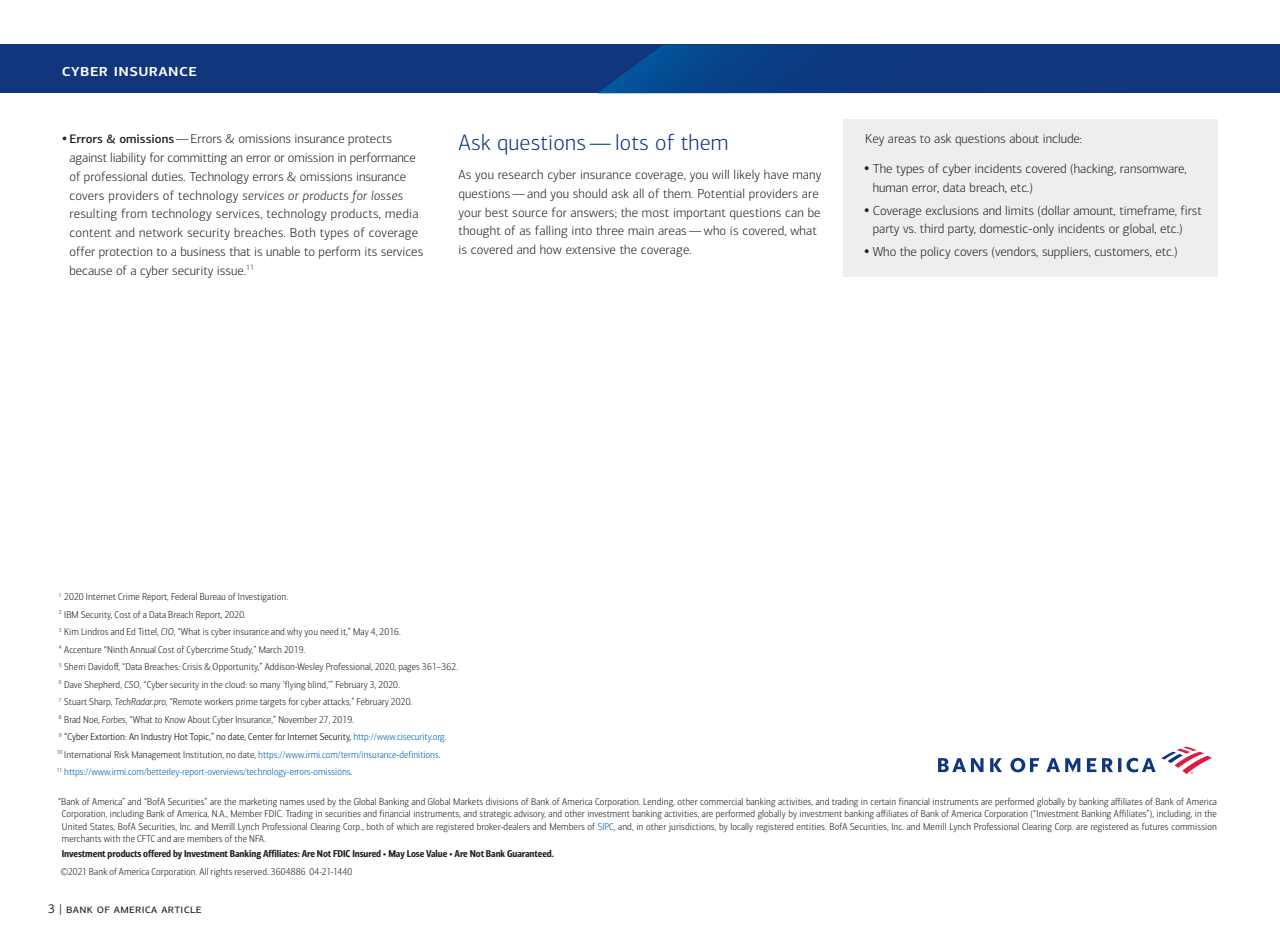
<style>
.page{position:relative;width:1280px;height:936px;background:#fff}
.page>*{position:absolute;margin:0;border:0;box-sizing:border-box;transform-origin:0 0}
.t1{font:300 22.5px "Connections";letter-spacing:.01em;color:#11367e}
.t2{font:500 17.5px "Connections";letter-spacing:.025em;color:#fff}
.Body_01{font:300 13.12px/18.8px "Connections";color:#231f20}
.t3{font:12.5px "Connections";letter-spacing:.025em;color:#231f20}
.t4{font:300 10px/17.5px "Connections Cond";letter-spacing:.01em;color:#231f20;text-align:justify}
.t5{font:10px "Connections Cond Bld";letter-spacing:-.01em;color:#231f20}
.s1{color:#1d2228}
.s2{font-weight:500;font-size:12.38px;color:#1d2228}
.s3{font-style:italic}
.s4{color:#000}
.s5{color:#0161ab}
</style>
<div class="page">
<svg style="left:938px;top:746px;width:274px;height:27px"></svg>
<div style="left:0;top:45px;width:1280px;height:48px;background:#11367e"></div>
<svg style="left:598px;top:45px;width:165px;height:48px"></svg>
<div style="left:844px;top:119px;width:374px;height:158px;background:#eeeeef"></div>
<h2 class="t2" style="left:62px;top:59px;width:136px">cyber insurance</h2>
<p class="Body_01" style="left:69px;top:129px;width:355px;text-indent:-8px"><span class="s1">•</span> <span class="s2">Errors &amp; omissions</span>—Errors &amp; omissions insurance protects against liability for committing an error or omission in performance of professional duties. Technology errors &amp; omissions insurance covers providers of technology <span class="s3">services or products for losses </span>resulting from technology services, technology products, media content and network security breaches. Both types of coverage offer protection to a business that is unable to perform its services because of a cyber security issue.<sup>11</sup></p>
<p class="t1" style="left:458px;top:130px;width:272px">Ask questions—lots of them</p>
<p class="Body_01" style="left:458px;top:165px;width:364px">As you research cyber insurance coverage, you will likely have many questions—and you should ask all of them. Potential providers are your best source for answers; the most important questions can be thought of as falling into three main areas—who is covered, what is covered and how extensive the coverage.</p>
<p class="Body_01" style="left:865px;top:129px;width:219px">Key areas to ask questions about include:</p>
<p class="Body_01" style="left:873px;top:159px;width:316px;text-indent:-9px">• The types of cyber incidents covered (hacking, ransomware, human error, data breach, etc.)</p>
<p class="Body_01" style="left:873px;top:201px;width:331px;text-indent:-9px">• Coverage exclusions and limits (dollar amount, timeframe, first party vs. third party, domestic-only incidents or global, etc.)</p>
<p class="Body_01" style="left:864px;top:242px;width:315px">• Who the policy covers (vendors, suppliers, customers, etc.)</p>
<p class="t4" style="left:57px;top:588px;width:403px;text-align:left"><sup>1</sup> 2020 Internet Crime Report, Federal Bureau of Investigation.<br><sup>2</sup> IBM Security, Cost of a Data Breach Report, 2020.<br><sup>3</sup> Kim Lindros and Ed Tittel, <span class="s3">CIO</span>, “What is cyber insurance and why you need it,” May 4, 2016.<br><sup>4</sup> Accenture “Ninth Annual Cost of Cybercrime Study,” March 2019.<br><sup>5</sup> Sherri Davidoff, “Data Breaches: Crisis &amp; Opportunity,” Addison-Wesley Professional, 2020, pages 361–362.<br><sup>6</sup> Dave Shepherd, <span class="s3">CSO</span>, “Cyber security in the cloud: so many ‘flying blind,’” February 3, 2020.<br><sup>7</sup> Stuart Sharp, <span class="s3">TechRadar.pro</span>, “Remote workers prime targets for cyber attacks,” February 2020.<br><sup>8</sup> Brad Noe, <span class="s3">Forbes</span>, “What to Know About Cyber Insurance,” November 27, 2019.<br><sup>9</sup> <span class="s4">“Cyber Extortion: An Industry Hot Topic,” no date, Center for Internet Security,</span> <span class="s5">http://www.cisecurity.org</span>.<br><sup>10</sup> International Risk Management Institution, no date, <span class="s5">https://www.irmi.com/term/insurance-definitions</span>.<br><sup>11</sup> <span class="s5">https://www.irmi.com/betterley-report-overviews/technology-errors-omissions</span>.</p>
<p class="t4" style="left:62px;top:795px;width:1156px;line-height:12.5px;text-indent:-4px">“Bank of America” and “BofA Securities” are the marketing names used by the Global Banking and Global Markets divisions of Bank of America Corporation. Lending, other commercial banking activities, and trading in certain financial instruments are performed globally by banking affiliates of Bank of America Corporation, including Bank of America, N.A., Member FDIC. Trading in securities and financial instruments, and strategic advisory, and other investment banking activities, are performed globally by investment banking affiliates of Bank of America Corporation (“Investment Banking Affiliates”), including, in the United States, BofA Securities, Inc. and Merrill Lynch Professional Clearing Corp., both of which are registered broker-dealers and Members of <span class="s5">SIPC</span>, and, in other jurisdictions, by locally registered entities. BofA Securities, Inc. and Merrill Lynch Professional Clearing Corp. are registered as futures commission merchants with the CFTC and are members of the NFA.</p>
<p class="t5" style="left:62px;top:847px;width:493px">Investment products offered by Investment Banking Affiliates: Are Not FDIC Insured • May Lose Value • Are Not Bank Guaranteed.</p>
<p class="t4" style="left:61px;top:862px;width:293px">©2021 Bank of America Corporation. All rights reserved. 3604886 04-21-1440</p>
<p class="t3" style="left:48px;top:900px;width:155px">3 | bank of america article</p>
</div>
